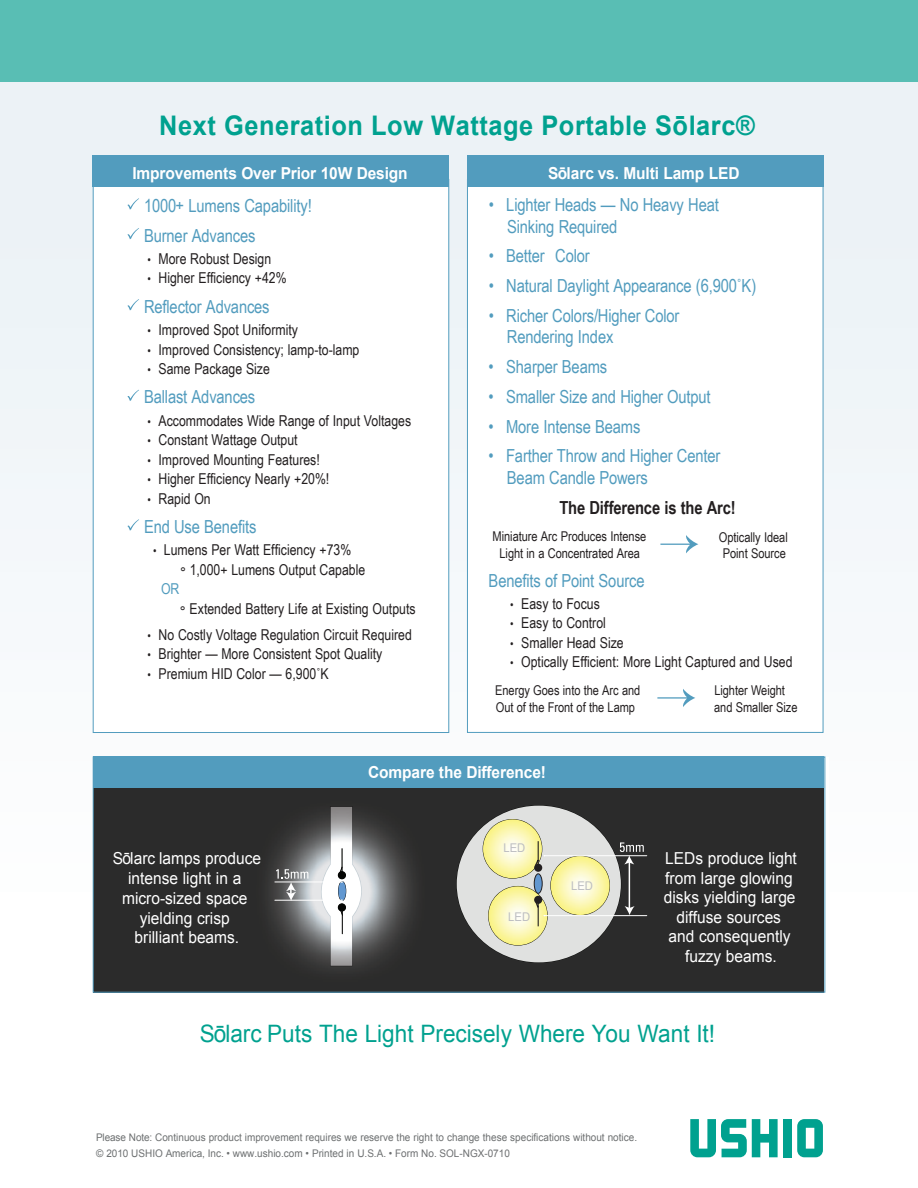
<style>
.page{position:relative;width:918px;height:1188px;background:#fff}
.page>*{position:absolute;margin:0;border:0;box-sizing:border-box;transform-origin:0 0}
.t1{font:700 27px "Arial";letter-spacing:.02em;color:#00a18f;scale:.94 1}
.t2{font:24px "Arial";color:#00a18f;scale:.94 1}
.t3{font:18px/21.6px "Arial Narrow";letter-spacing:-.01em;color:#529cbe}
.t4{font:700 18px "Arial Narrow";letter-spacing:-.01em;color:#231f20}
.t5{font:16.5px/19.5px "Arial";color:#fff;text-align:center;scale:.94 1}
.t6{font:700 16.5px "Arial";letter-spacing:-.01em;color:#fff;scale:.94 1}
.t7{font:15px/19.5px "Arial Narrow";color:#231f20}
.t8{font:15px "Arial Narrow";color:#529cbe}
.t9{font:13.5px/16.5px "Arial Narrow";letter-spacing:-.005em;color:#231f20}
.t10{font:12px "Arial";color:#bcbdc0;scale:.94 1}
.t11{font:10.5px/15.6px "Arial";color:#6d7071;scale:.95 1}
.s1{font-size:12px}
.s2{color:#6d6f71}
</style>
<div class="page">
<div style="left:0;top:0;width:918px;height:1188px;background:linear-gradient(to right,#f6f8fa,#f6f8fa)"></div>
<div style="left:0;top:0;width:918px;height:81px;background:#59beb4"></div>
<div style="left:783px;top:1119px;width:9px;height:38px;background:#00a18f"></div>
<svg style="left:797px;top:1119px;width:26px;height:38px"></svg>
<svg style="left:690px;top:1119px;width:88px;height:38px"></svg>
<div style="left:93px;top:179px;width:356px;height:554px;background:#fff"></div>
<div style="left:93px;top:156px;width:356px;height:31px;background:#529cbe"></div>
<svg style="left:127px;top:198px;width:12px;height:12px"></svg>
<svg style="left:127px;top:228px;width:12px;height:11px"></svg>
<svg style="left:127px;top:299px;width:12px;height:11px"></svg>
<svg style="left:127px;top:390px;width:12px;height:11px"></svg>
<svg style="left:127px;top:519px;width:12px;height:12px"></svg>
<div style="left:467px;top:179px;width:356px;height:553px;background:#fff"></div>
<div style="left:467px;top:156px;width:356px;height:31px;background:#529cbe"></div>
<svg style="left:660px;top:535px;width:38px;height:18px"></svg>
<svg style="left:657px;top:689px;width:38px;height:18px"></svg>
<img style="left:95px;top:788px;width:728px;height:202px">
<img style="left:457px;top:806px;width:164px;height:156px">
<img style="left:483px;top:819px;width:59px;height:60px">
<img style="left:483px;top:819px;width:59px;height:59px;border-radius:29px">
<img style="left:550px;top:856px;width:60px;height:59px">
<img style="left:551px;top:856px;width:59px;height:59px;border-radius:29px">
<img style="left:488px;top:886px;width:60px;height:60px">
<img style="left:488px;top:886px;width:59px;height:59px;border-radius:29px">
<img style="left:321px;top:807px;width:41px;height:159px">
<img style="left:338px;top:883px;width:8px;height:17px">
<img style="left:342px;top:848px;width:1px;height:86px">
<hr style="left:275px;top:882px;width:67px;height:1px;background:#fff">
<svg style="left:338px;top:867px;width:8px;height:16px"></svg>
<hr style="left:275px;top:900px;width:67px;height:1px;background:#fff">
<svg style="left:338px;top:900px;width:8px;height:16px"></svg>
<svg style="left:276px;top:869px;width:32px;height:32px"></svg>
<hr style="left:544px;top:855px;width:103px;height:1px;background:#fff">
<hr style="left:544px;top:915px;width:103px;height:1px;background:#fff">
<hr style="left:629px;top:861px;width:1px;height:48px;background:#fff">
<svg style="left:625px;top:906px;width:10px;height:9px"></svg>
<svg style="left:620px;top:842px;width:24px;height:22px"></svg>
<svg style="left:534px;top:840px;width:11px;height:87px"></svg>
<div style="left:93px;top:756px;width:731px;height:32px;background:#529cbe"></div>
<h1 class="t1" style="left:159px;top:108px;width:635px">Next Generation Low Wattage Portable Sōlarc®</h1>
<p class="t6" style="left:132px;top:162px;width:294px">Improvements Over Prior 10W Design</p>
<p class="t3" style="left:144px;top:190px;width:169px;line-height:29.7px">1000+ Lumens Capability!<br>Burner Advances</p>
<p class="t7" style="left:148px;top:248px;width:125px"><span class="s1">•</span> More Robust Design</p>
<p class="t7" style="left:148px;top:268px;width:141px"><span class="s1">•</span> Higher Efficiency +42%</p>
<p class="t3" style="left:144px;top:295px;width:127px">Reflector Advances</p>
<p class="t7" style="left:148px;top:319px;width:152px"><span class="s1">•</span> Improved Spot Uniformity</p>
<p class="t7" style="left:148px;top:339px;width:213px"><span class="s1">•</span> Improved Consistency; lamp-to-lamp</p>
<p class="t7" style="left:148px;top:358px;width:124px"><span class="s1">•</span> Same Package Size</p>
<p class="t3" style="left:144px;top:386px;width:113px">Ballast Advances</p>
<p class="t7" style="left:148px;top:410px;width:265px"><span class="s1">•</span> Accommodates Wide Range of Input Voltages</p>
<p class="t7" style="left:148px;top:430px;width:152px"><span class="s1">•</span> Constant Wattage Output</p>
<p class="t7" style="left:148px;top:449px;width:174px"><span class="s1">•</span> Improved Mounting Features!</p>
<p class="t7" style="left:148px;top:469px;width:183px"><span class="s1">•</span> Higher Efficiency Nearly +20%!</p>
<p class="t7" style="left:148px;top:488px;width:65px"><span class="s1">•</span> Rapid On</p>
<p class="t3" style="left:144px;top:515px;width:114px">End Use Benefits</p>
<p class="t7" style="left:180px;top:540px;width:187px;text-indent:-27px"><span class="s1">•</span> Lumens Per Watt Efficiency +73%<br>° 1,000+ Lumens Output Capable</p>
<p class="t8" style="left:161px;top:578px;width:20px">OR</p>
<p class="t7" style="left:180px;top:598px;width:237px">° Extended Battery Life at Existing Outputs</p>
<p class="t7" style="left:148px;top:624px;width:266px"><span class="s1">•</span> No Costly Voltage Regulation Circuit Required</p>
<p class="t7" style="left:148px;top:644px;width:236px"><span class="s1">•</span> Brighter — More Consistent Spot Quality</p>
<p class="t7" style="left:148px;top:663px;width:183px"><span class="s1">•</span> Premium HID Color — 6,900˚K</p>
<p class="t6" style="left:548px;top:162px;width:205px">Sōlarc vs. Multi Lamp LED</p>
<p class="t3" style="left:507px;top:193px;width:213px;text-indent:-18px">• Lighter Heads — No Heavy Heat<br>Sinking Required</p>
<p class="t3" style="left:489px;top:245px;width:103px">• Better Color</p>
<p class="t3" style="left:489px;top:274px;width:269px">• Natural Daylight Appearance (6,900˚K)</p>
<p class="t3" style="left:507px;top:304px;width:174px;text-indent:-18px">• Richer Colors/Higher Color<br>Rendering Index</p>
<p class="t3" style="left:489px;top:355px;width:120px">• Sharper Beams</p>
<p class="t3" style="left:489px;top:385px;width:224px">• Smaller Size and Higher Output</p>
<p class="t3" style="left:489px;top:415px;width:153px">• More Intense Beams</p>
<p class="t3" style="left:507px;top:444px;width:215px;text-indent:-18px">• Farther Throw and Higher Center<br>Beam Candle Powers</p>
<p class="t4" style="left:559px;top:494px;width:178px">The Difference is the Arc!</p>
<p class="t9" style="left:493px;top:528px;width:155px;text-align:center">Miniature Arc Produces Intense<br>Light in a Concentrated Area</p>
<p class="t9" style="left:719px;top:528px;width:71px">Optically Ideal<br>Point Source</p>
<p class="t3" style="left:489px;top:569px;width:157px">Benefits of Point Source</p>
<p class="t7" style="left:510px;top:593px;width:91px"><span class="s1">•</span> Easy to Focus</p>
<p class="t7" style="left:510px;top:613px;width:97px"><span class="s1">•</span> Easy to Control</p>
<p class="t7" style="left:510px;top:632px;width:115px"><span class="s1">•</span> Smaller Head Size</p>
<p class="t7" style="left:510px;top:652px;width:284px"><span class="s1">•</span> Optically Efficient: More Light Captured and Used</p>
<p class="t9" style="left:495px;top:682px;width:147px">Energy Goes into the Arc and<br>Out of the Front of the Lamp</p>
<p class="t9" style="left:714px;top:682px;width:85px">Lighter Weight and Smaller Size</p>
<p class="t6" style="left:368px;top:761px;width:191px">Compare the Difference!</p>
<p class="t10" style="left:503px;top:840px;width:25px">LED</p>
<p class="t5" style="left:113px;top:849px;width:159px">Sōlarc lamps produce intense light in a micro-sized space yielding crisp<br>brilliant beams.</p>
<p class="t5" style="left:664px;top:849px;width:143px">LEDs produce light from large glowing disks yielding large diffuse sources and consequently fuzzy beams.</p>
<p class="t10" style="left:571px;top:878px;width:25px">LED</p>
<p class="t10" style="left:508px;top:909px;width:25px">LED</p>
<h2 class="t2" style="left:200px;top:1018px;width:550px">Sōlarc Puts The Light Precisely Where You Want It!</h2>
<p class="t11" style="left:96px;top:1130px;width:571px">Please Note: Continuous product improvement requires we reserve the right to change these specifications without notice. © 2010 USHIO America, Inc. • www.ushio.com • Printed in U.S.A. <span class="s2">• Form No. SOL-NGX-0710</span></p>
</div>
